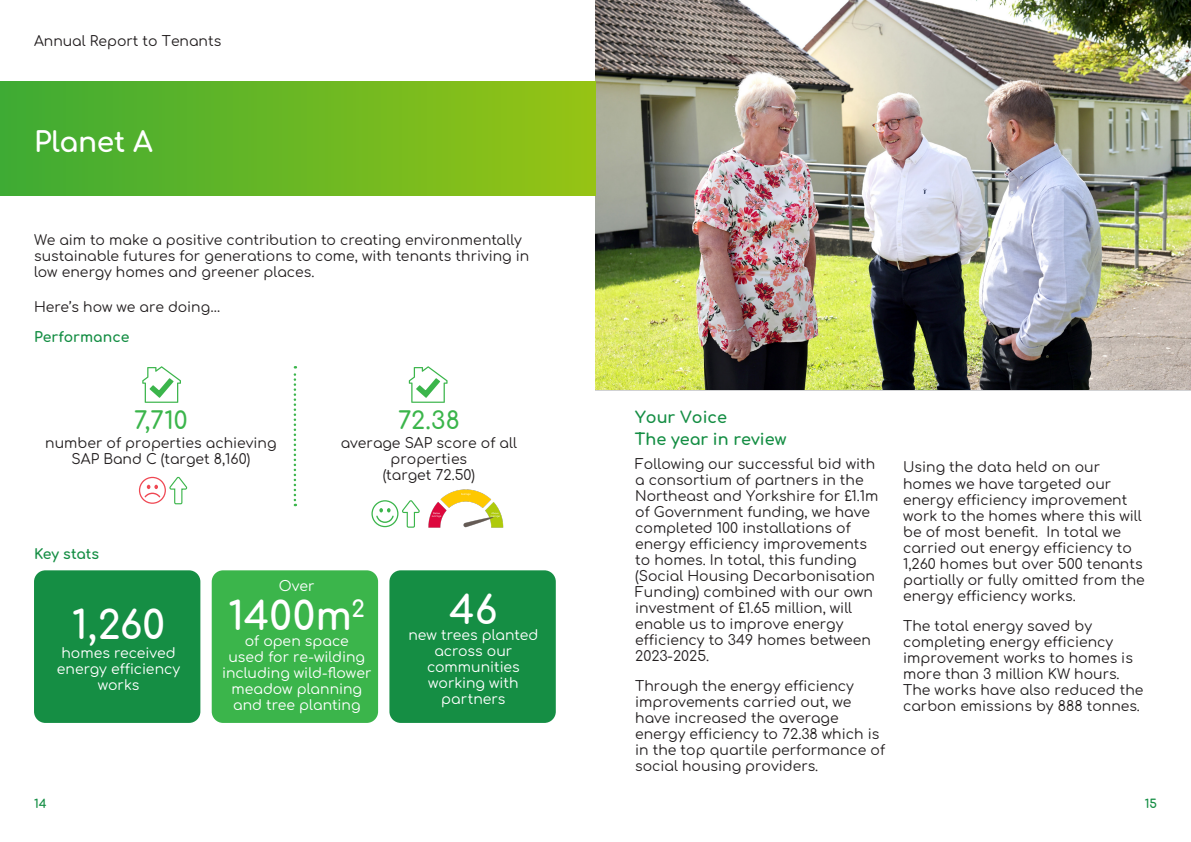
<style>
.page{position:relative;width:1191px;height:842px;background:#fff}
.page>*{position:absolute;margin:0;border:0;box-sizing:border-box;transform-origin:0 0}
.t1{font:39.1px "Comfortaa";letter-spacing:.005em;color:#fff}
.t2{font:28px "Comfortaa";letter-spacing:-.005em;color:#fff}
.t3{font:24px "Comfortaa";letter-spacing:.01em;color:#3bb54b}
.t4{font:16px "Comfortaa";color:#158e44}
.t5{font:14px/16px "Comfortaa";color:#231f20}
.t6{font:14px/16px "Comfortaa";color:#fff;text-align:center}
.t7{font:14px "Comfortaa";color:#158e44}
.t8{font:12px "Comfortaa";color:#158e44}
</style>
<div class="page">
<img style="left:595px;top:0;width:596px;height:390px">
<div style="left:0;top:81px;width:595px;height:114px;background:linear-gradient(to right,#3eab34,#96c314)"></div>
<svg style="left:139px;top:476px;width:48px;height:29px"></svg>
<svg style="left:142px;top:366px;width:39px;height:37px"></svg>
<svg style="left:409px;top:366px;width:38px;height:37px"></svg>
<svg style="left:371px;top:500px;width:49px;height:28px"></svg>
<div style="left:34px;top:570px;width:166px;height:153px;background:#158e44;border-radius:11px"></div>
<div style="left:389px;top:570px;width:167px;height:153px;background:#158e44;border-radius:11px"></div>
<div style="left:212px;top:570px;width:166px;height:153px;background:#3bb54b;border-radius:11px"></div>
<svg style="left:294px;top:366px;width:2px;height:140px"></svg>
<img style="left:428px;top:489px;width:76px;height:39px">
<p class="t5" style="left:34px;top:32px;width:189px">Annual Report to Tenants</p>
<p class="t2" style="left:34px;top:116px;width:120px">Planet A</p>
<p class="t5" style="left:34px;top:230px;width:497px">We aim to make a positive contribution to creating environmentally sustainable futures for generations to come, with tenants thriving in low energy homes and greener places.</p>
<p class="t5" style="left:34px;top:297px;width:188px">Here’s how we are doing…</p>
<p class="t7" style="left:34px;top:324px;width:97px">Performance</p>
<p class="t3" style="left:134px;top:399px;width:55px">7,710</p>
<p class="t5" style="left:45px;top:433px;width:233px;text-align:center">number of properties achieving<br>SAP Band C (target 8,160)</p>
<p class="t7" style="left:34px;top:541px;width:67px">Key stats</p>
<p class="t3" style="left:398px;top:399px;width:63px">72.38</p>
<p class="t5" style="left:341px;top:433px;width:178px;text-align:center">average SAP score of all properties<br>(target 72.50)</p>
<p class="t1" style="left:72px;top:589px;width:95px">1,260</p>
<p class="t6" style="left:57px;top:643px;width:125px">homes received energy efficiency works</p>
<p class="t6" style="left:279px;top:576px;width:37px">Over</p>
<p class="t1" style="left:229px;top:580px;width:138px">1400m<sup>2</sup></p>
<p class="t6" style="left:222px;top:631px;width:151px">of open space<br>used for re-wilding including wild-flower meadow planning and tree planting</p>
<p class="t1" style="left:449px;top:574px;width:50px">46</p>
<p class="t6" style="left:408px;top:625px;width:131px">new trees planted across our communities working with partners</p>
<p class="t4" style="left:635px;top:402px;width:93px">Your Voice</p>
<p class="t5" style="left:635px;top:454px;width:245px">Following our successful bid with a consortium of partners in the<br>Northeast and Yorkshire for £1.1m of Government funding, we have completed 100 installations of energy efficiency improvements to homes. In total, this funding (Social Housing Decarbonisation<br>Funding) combined with our own investment of £1.65 million, will enable us to improve energy efficiency to 349 homes between<br>2023-2025.</p>
<p class="t5" style="left:635px;top:676px;width:251px">Through the energy efficiency improvements carried out, we have increased the average energy efficiency to 72.38 which is in the top quartile performance of social housing providers.</p>
<p class="t4" style="left:635px;top:425px;width:153px">The year in review</p>
<p class="t5" style="left:903px;top:458px;width:243px">Using the data held on our homes we have targeted our energy efficiency improvement work to the homes where this will be of most benefit. In total we carried out energy efficiency to<br>1,260 homes but over 500 tenants partially or fully omitted from the energy efficiency works.</p>
<p class="t5" style="left:903px;top:616px;width:242px">The total energy saved by completing energy efficiency improvement works to homes is more than 3 million KW hours.<br>The works have also reduced the carbon emissions by 888 tonnes.</p>
<p class="t8" style="left:34px;top:793px;width:14px">14</p>
<p class="t8" style="left:1144px;top:793px;width:14px">15</p>
</div>
